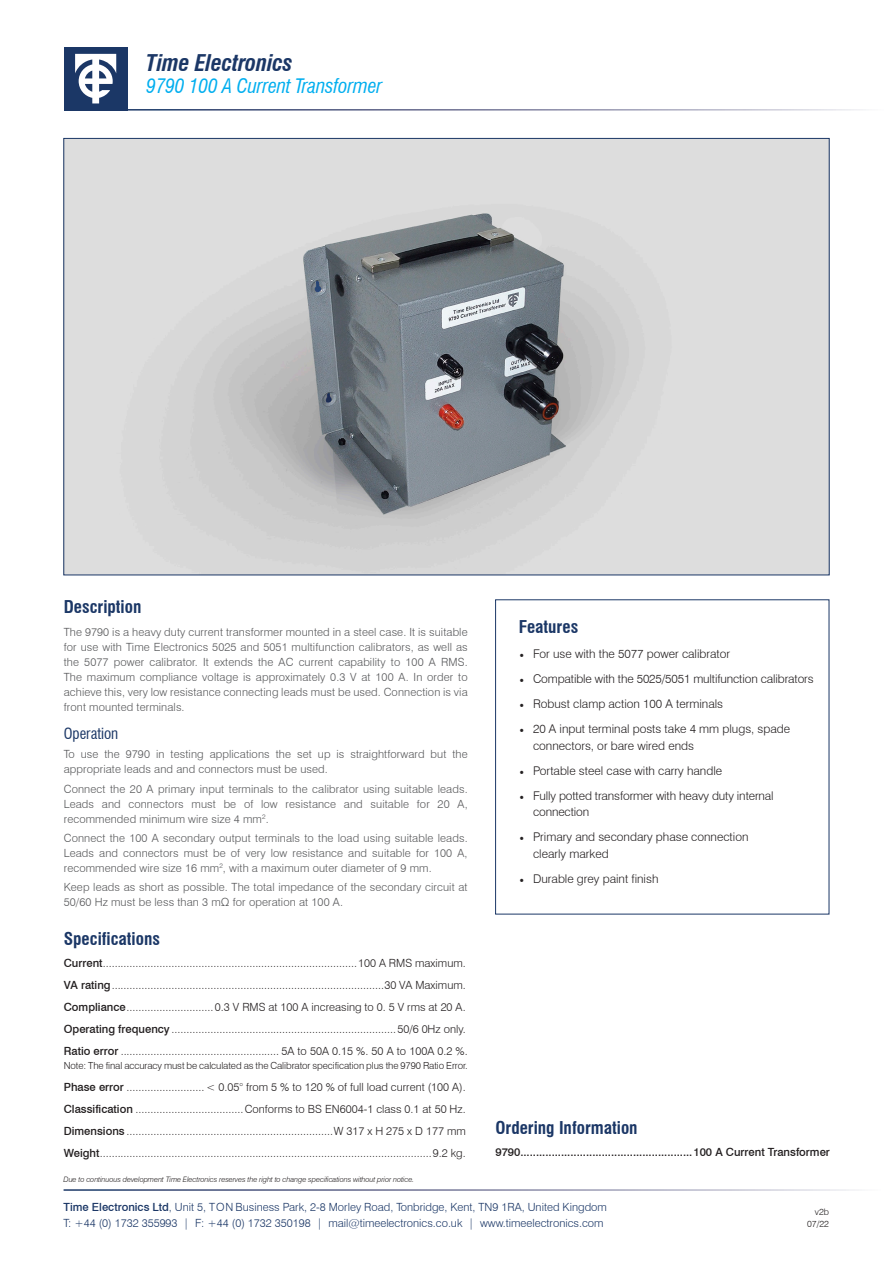
<style>
.page{position:relative;width:893px;height:1263px;background:#fff}
.page>*{position:absolute;margin:0;border:0;box-sizing:border-box;transform-origin:0 0}
.t1{font:italic 700 condensed 22.5px "Swiss 721 BT";letter-spacing:-.01em;color:#1b3766}
.t2{font:italic condensed 19.5px "Swiss 721 BT";letter-spacing:-.01em;color:#00aeef}
.t3{font:700 condensed 17.25px "Swiss 721 BT";color:#1b3766}
.t4{font:condensed 15px "Swiss 721 BT";color:#1b3766}
.t5{font:300 12px/16.5px "Swiss 721 BT";color:#231f20}
.t6{font:300 11.25px/15px "Swiss 721 BT";letter-spacing:.01em;color:#57585a;text-align:justify}
.t7{font:300 11.25px "Swiss 721 BT";color:#231f20}
.t8{font:300 11.25px/16.5px "Swiss 721 BT";color:#1b3766}
.t9{font:500 11.25px "Swiss 721 BT";color:#231f20}
.t10{font:300 9.75px "Swiss 721 BT";letter-spacing:-.01em;color:#231f20}
.t11{font:300 9px "Swiss 721 BT";color:#231f20}
.t12{font:italic 300 7.5px "Swiss 721 BT";letter-spacing:-.01em;color:#231f20}
.s1{font-weight:500}
.s2{font-family:"Minion Pro";font-weight:400}
</style>
<div class="page">
<div style="left:64px;top:47px;width:64px;height:64px;background:#1b3766"></div>
<svg style="left:75px;top:54px;width:41px;height:49px"></svg>
<img style="left:66px;top:140px;width:761px;height:433px">
<h1 class="t1" style="left:146px;top:49px;width:148px">Time Electronics</h1>
<h2 class="t2" style="left:146px;top:75px;width:237px">9790 100 A Current Transformer</h2>
<p class="t3" style="left:64px;top:596px;width:79px">Description</p>
<p class="t6" style="left:64px;top:625px;width:405px">The 9790 is a heavy duty current transformer mounted in a steel case. It is suitable for use with Time Electronics 5025 and 5051 multifunction calibrators, as well as the 5077 power calibrator. It extends the AC current capability to 100 A RMS.<br>The maximum compliance voltage is approximately 0.3 V at 100 A. In order to achieve this, very low resistance connecting leads must be used. Connection is via front mounted terminals.</p>
<p class="t4" style="left:64px;top:724px;width:56px">Operation</p>
<p class="t6" style="left:64px;top:747px;width:405px">To use the 9790 in testing applications the set up is straightforward but the appropriate leads and and connectors must be used.</p>
<p class="t6" style="left:64px;top:781px;width:405px">Connect the 20 A primary input terminals to the calibrator using suitable leads.<br>Leads and connectors must be of low resistance and suitable for 20 A, recommended minimum wire size 4 mm<sup>2</sup>.</p>
<p class="t6" style="left:64px;top:830px;width:405px">Connect the 100 A secondary output terminals to the load using suitable leads.<br>Leads and connectors must be of very low resistance and suitable for 100 A, recommended wire size 16 mm<sup>2</sup>, with a maximum outer diameter of 9 mm.</p>
<p class="t6" style="left:64px;top:879px;width:405px">Keep leads as short as possible. The total impedance of the secondary circuit at<br>50/60 Hz must be less than 3 mΩ for operation at 100 A.</p>
<p class="t3" style="left:64px;top:928px;width:98px">Specifications</p>
<p class="t7" style="left:64px;top:956px;width:403px"><span class="s1">Current</span>.....................................................................................100 A RMS maximum.</p>
<p class="t7" style="left:64px;top:978px;width:403px"><span class="s1">VA rating</span>...........................................................................................30 VA Maximum.</p>
<p class="t7" style="left:64px;top:1000px;width:403px"><span class="s1">Compliance</span>............................. 0.3 V RMS at 100 A increasing to 0. 5 V rms at 20 A.</p>
<p class="t7" style="left:64px;top:1022px;width:403px"><span class="s1">Operating frequency</span> ...........................................................................50/6 0Hz only.</p>
<p class="t7" style="left:64px;top:1044px;width:405px"><span class="s1">Ratio error</span> ..................................................... 5A to 50A 0.15 %. 50 A to 100A 0.2 %.</p>
<p class="t10" style="left:64px;top:1059px;width:405px">Note: The final accuracy must be calculated as the Calibrator specification plus the 9790 Ratio Error.</p>
<p class="t7" style="left:64px;top:1080px;width:403px"><span class="s1">Phase error</span> .......................... &lt; 0.05° from 5 % to 120 % of full load current (100 A).</p>
<p class="t7" style="left:64px;top:1102px;width:403px"><span class="s1">Classification</span> ....................................Conforms to BS EN6004-1 class 0.1 at 50 Hz.</p>
<p class="t7" style="left:64px;top:1124px;width:403px"><span class="s1">Dimensions</span> .....................................................................W 317 x H 275 x D 177 mm</p>
<p class="t7" style="left:64px;top:1146px;width:403px"><span class="s1">Weight</span>...............................................................................................................9.2 kg.</p>
<p class="t12" style="left:64px;top:1175px;width:352px">Due to continuous development Time Electronics reserves the right to change specifications without prior notice.</p>
<p class="t3" style="left:519px;top:616px;width:61px">Features</p>
<p class="t5" style="left:519px;top:645px;width:212px"><span class="s2">•</span> For use with the 5077 power calibrator</p>
<p class="t5" style="left:519px;top:670px;width:296px"><span class="s2">•</span> Compatible with the 5025/5051 multifunction calibrators</p>
<p class="t5" style="left:519px;top:695px;width:205px"><span class="s2">•</span> Robust clamp action 100 A terminals</p>
<p class="t5" style="left:533px;top:720px;width:259px;text-indent:-14px"><span class="s2">•</span> 20 A input terminal posts take 4 mm plugs, spade connectors, or bare wired ends</p>
<p class="t5" style="left:519px;top:762px;width:204px"><span class="s2">•</span> Portable steel case with carry handle</p>
<p class="t5" style="left:533px;top:787px;width:242px;text-indent:-14px"><span class="s2">•</span> Fully potted transformer with heavy duty internal connection</p>
<p class="t5" style="left:533px;top:828px;width:217px;text-indent:-14px"><span class="s2">•</span> Primary and secondary phase connection clearly marked</p>
<p class="t5" style="left:519px;top:870px;width:140px"><span class="s2">•</span> Durable grey paint finish</p>
<p class="t3" style="left:495px;top:1117px;width:144px">Ordering Information</p>
<p class="t9" style="left:495px;top:1145px;width:336px">9790.......................................................100 A Current Transformer</p>
<p class="t8" style="left:64px;top:1198px;width:545px"><span class="s1">Time Electronics Ltd</span>, Unit 5, T O N Business Park, 2-8 Morley Road, Tonbridge, Kent, TN9 1RA, United Kingdom<br>T: +44 (0) 1732 355993 | F: +44 (0) 1732 350198 | mail@timeelectronics.co.uk | www.timeelectronics.com</p>
<p class="t11" style="left:815px;top:1207px;width:16px">v2b</p>
<p class="t11" style="left:807px;top:1219px;width:23px">07/22</p>
</div>
